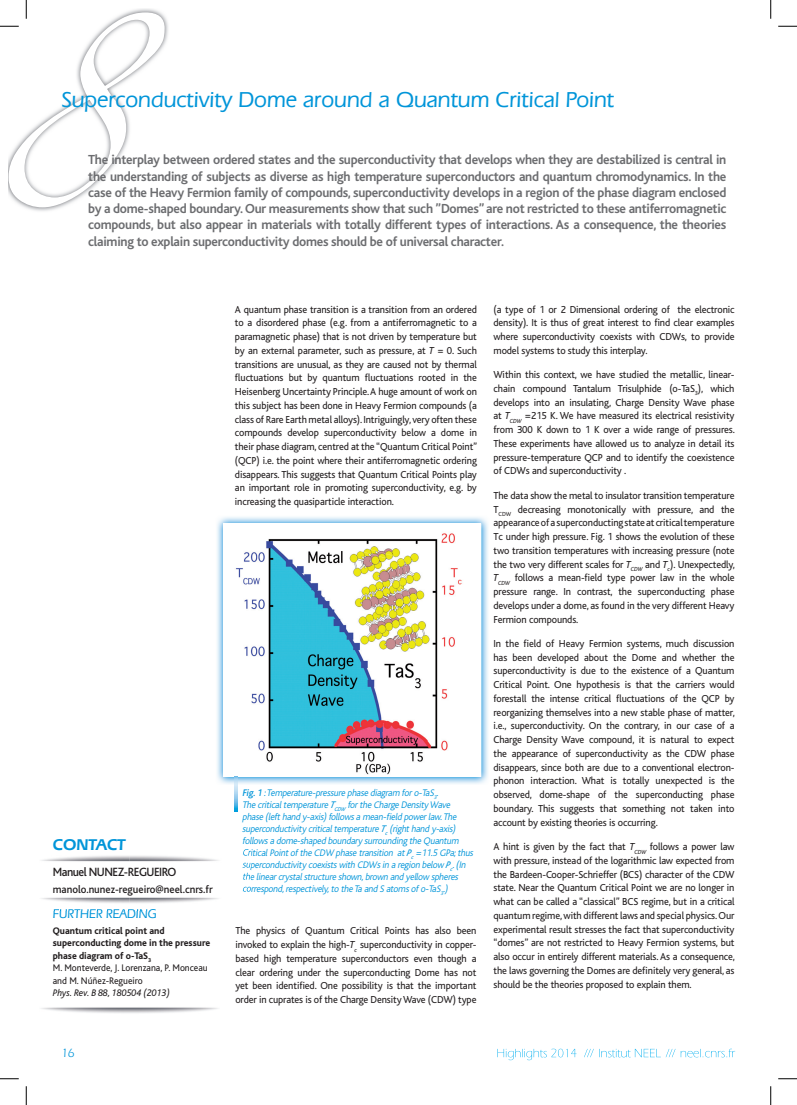
<style>
.page{position:relative;width:797px;height:1105px;background:#fff}
.page>*{position:absolute;margin:0;border:0;box-sizing:border-box;transform-origin:0 0}
.t1{font:500 22.5px "Eras IT Cby BT";color:#0095d9}
.t2{font:600 16.25px "Eras IT Cby BT";color:#0095d9}
.t3{font:700 13.75px/16.2px "Bliss";letter-spacing:-.02em;color:#6c6d70;text-align:justify;scale:.96 1}
.t4{font:500 12.5px "Bliss";letter-spacing:-.04em;color:#231f20;scale:.95 1}
.t5{font:500 12.5px "Eras IT Cby BT";color:#0095d9}
.t6{font:12.5px "Eras IT Cby BT";color:#0095d9}
.t7{font:500 11.25px "Bliss";color:#231f20;scale:.95 1}
.t8{font:10.62px/13.8px "Bliss";letter-spacing:-.01em;color:#231f20;text-align:justify;scale:.96 1}
.t9{font:italic 300 10px/12px "Bliss";color:#0095d9;scale:.95 1}
.t10{font:800 10px/12.5px "Bliss";color:#231f20;scale:.95 1}
.t11{font:italic 10px "Bliss";color:#231f20;scale:.95 1}
.s1{font-weight:400}
.s2{font-style:italic}
.s3{font-weight:500}
</style>
<div class="page">
<svg style="left:497px;top:1049px;width:238px;height:11px"></svg>
<img style="left:24px;top:17px;width:144px;height:194px">
<img style="left:217px;top:517px;width:271px;height:268px">
<div style="left:223px;top:523px;width:258px;height:254px;background:#fff"></div>
<img style="left:234px;top:533px;width:228px;height:244px">
<img style="left:41px;top:856px;width:177px;height:47px">
<svg style="left:242px;top:849px;width:9px;height:43px"></svg>
<img style="left:53px;top:909px;width:103px;height:2px">
<svg style="left:235px;top:785px;width:2px;height:26px"></svg>
<svg style="left:235px;top:777px;width:2px;height:8px"></svg>
<svg style="left:778px;top:25px;width:19px;height:2px"></svg>
<svg style="left:0;top:1078px;width:19px;height:1px"></svg>
<svg style="left:778px;top:1078px;width:19px;height:1px"></svg>
<svg style="left:0;top:0;width:165px;height:207px"></svg>
<svg style="left:25px;top:1086px;width:2px;height:19px"></svg>
<svg style="left:770px;top:0;width:1px;height:19px"></svg>
<svg style="left:770px;top:1086px;width:1px;height:19px"></svg>
<h1 class="t1" style="left:62px;top:86px;width:554px">Superconductivity Dome around a Quantum Critical Point</h1>
<p class="t3" style="left:88px;top:152px;width:666px">The interplay between ordered states and the superconductivity that develops when they are destabilized is central in the understanding of subjects as diverse as high temperature superconductors and quantum chromodynamics. In the case of the Heavy Fermion family of compounds, superconductivity develops in a region of the phase diagram enclosed by a dome-shaped boundary. Our measurements show that such ”Domes” are not restricted to these antiferromagnetic compounds, but also appear in materials with totally different types of interactions. As a consequence, the theories claiming to explain superconductivity domes should be of universal character.</p>
<h2 class="t2" style="left:53px;top:834px;width:74px">CONTACT</h2>
<p class="t4" style="left:53px;top:866px;width:131px">Manuel NUNEZ-REGUEIRO</p>
<p class="t7" style="left:53px;top:883px;width:170px">manolo.nunez-regueiro@neel.cnrs.fr</p>
<p class="t5" style="left:53px;top:906px;width:105px">FURTHER READING</p>
<p class="t10" style="left:53px;top:924px;width:167px">Quantum critical point and superconducting dome in the pressure phase diagram of o-TaS<sub>3<br></sub><span class="s1">M. Monteverde, J. Lorenzana, P. Monceau and M. Núñez-Regueiro</span></p>
<p class="t11" style="left:53px;top:988px;width:125px">Phys. Rev. B 88, 180504 (2013)</p>
<p class="t6" style="left:62px;top:1045px;width:14px">16</p>
<p class="t8" style="left:235px;top:302px;width:254px">A quantum phase transition is a transition from an ordered to a disordered phase (e.g. from a antiferromagnetic to a paramagnetic phase) that is not driven by temperature but by an external parameter, such as pressure, at <span class="s2">T</span> = 0. Such transitions are unusual, as they are caused not by thermal fluctuations but by quantum fluctuations rooted in the Heisenberg Uncertainty Principle. A huge amount of work on this subject has been done in Heavy Fermion compounds (a class of Rare Earth metal alloys). Intriguingly, very often these compounds develop superconductivity below a dome in their phase diagram, centred at the “Quantum Critical Point” (QCP) i.e. the point where their antiferromagnetic ordering disappears. This suggests that Quantum Critical Points play an important role in promoting superconductivity, e.g. by increasing the quasiparticle interaction.</p>
<p class="t9" style="left:242px;top:786px;width:247px"><span class="s3">Fig.1</span> :Temperature-pressure phase diagram foro-TaS<sub>3</sub>.<br>The criticaltemperature <span class="s1">T</span><sub>CDW</sub> forthe Charge Density Wave phase (lefthand y -axis)followsa mean-field powerlaw.The superconductivity criticaltemperature <span class="s1">T</span><sub>c</sub> (righthand y -axis) followsa dome-shaped boundary surrounding the Quantum CriticalPointofthe CDW phase transition at<span class="s1">P</span><sub>c</sub> =11.5 GPa;thus superconductivity coexistswith CDWsin a region below <span class="s1">P</span><sub>c</sub>.(In the linearcrystalstructure shown,brown and yellow spheres correspond,respectively,to the Ta and S atomsofo-TaS<sub>3</sub>.)</p>
<p class="t8" style="left:235px;top:924px;width:253px">The physics of Quantum Critical Points has also been invoked to explain the high-<span class="s2">T</span><sub>c</sub> superconductivity in copper&shy;based high temperature superconductors even though a clear ordering under the superconducting Dome has not yet been identified. One possibility is that the important order in cuprates is of the Charge Density Wave (CDW) type</p>
<p class="t8" style="left:493px;top:302px;width:253px">(a type of 1 or 2 Dimensional ordering of the electronic density). It is thus of great interest to find clear examples where superconductivity coexists with CDWs, to provide model systems to study this interplay.</p>
<p class="t8" style="left:493px;top:368px;width:253px">Within this context, we have studied the metallic, linear&shy;chain compound Tantalum Trisulphide (o-TaS<sub>3</sub>), which develops into an insulating, Charge Density Wave phase at <span class="s2">T</span><sub>CDW</sub> =215 K. We have measured its electrical resistivity from 300 K down to 1 K over a wide range of pressures.<br>These experiments have allowed us to analyze in detail its pressure-temperature QCP and to identify the coexistence of CDWs and superconductivity .</p>
<p class="t8" style="left:493px;top:489px;width:253px">The data show the metal to insulator transition temperature T<sub>CDW</sub> decreasing monotonically with pressure, and the appearance of a superconducting state at critical temperature Tc under high pressure. Fig. 1 shows the evolution of these two transition temperatures with increasing pressure (note the two very different scales for <span class="s2">T</span><sub>CDW</sub> and <span class="s2">T</span><sub>c</sub>). Unexpectedly, <span class="s2">T</span><sub>CDW</sub> follows a mean-field type power law in the whole pressure range. In contrast, the superconducting phase develops under a dome, as found in the very different Heavy Fermion compounds.</p>
<p class="t8" style="left:493px;top:637px;width:253px">In the field of Heavy Fermion systems, much discussion has been developed about the Dome and whether the superconductivity is due to the existence of a Quantum Critical Point. One hypothesis is that the carriers would forestall the intense critical fluctuations of the QCP by reorganizing themselves into a new stable phase of matter, i.e., superconductivity. On the contrary, in our case of a Charge Density Wave compound, it is natural to expect the appearance of superconductivity as the CDW phase disappears, since both are due to a conventional electron&shy;phonon interaction. What is totally unexpected is the observed, dome-shape of the superconducting phase boundary. This suggests that something not taken into account by existing theories is occurring.</p>
<p class="t8" style="left:493px;top:840px;width:253px">A hint is given by the fact that <span class="s2">T</span><sub>CDW</sub> follows a power law with pressure, instead of the logarithmic law expected from the Bardeen-Cooper-Schrieffer (BCS) character of the CDW state. Near the Quantum Critical Point we are no longer in what can be called a “classical” BCS regime, but in a critical quantum regime, with different laws and special physics. Our experimental result stresses the fact that superconductivity “domes” are not restricted to Heavy Fermion systems, but also occur in entirely different materials. As a consequence, the laws governing the Domes are definitely very general, as should be the theories proposed to explain them.</p>
</div>
